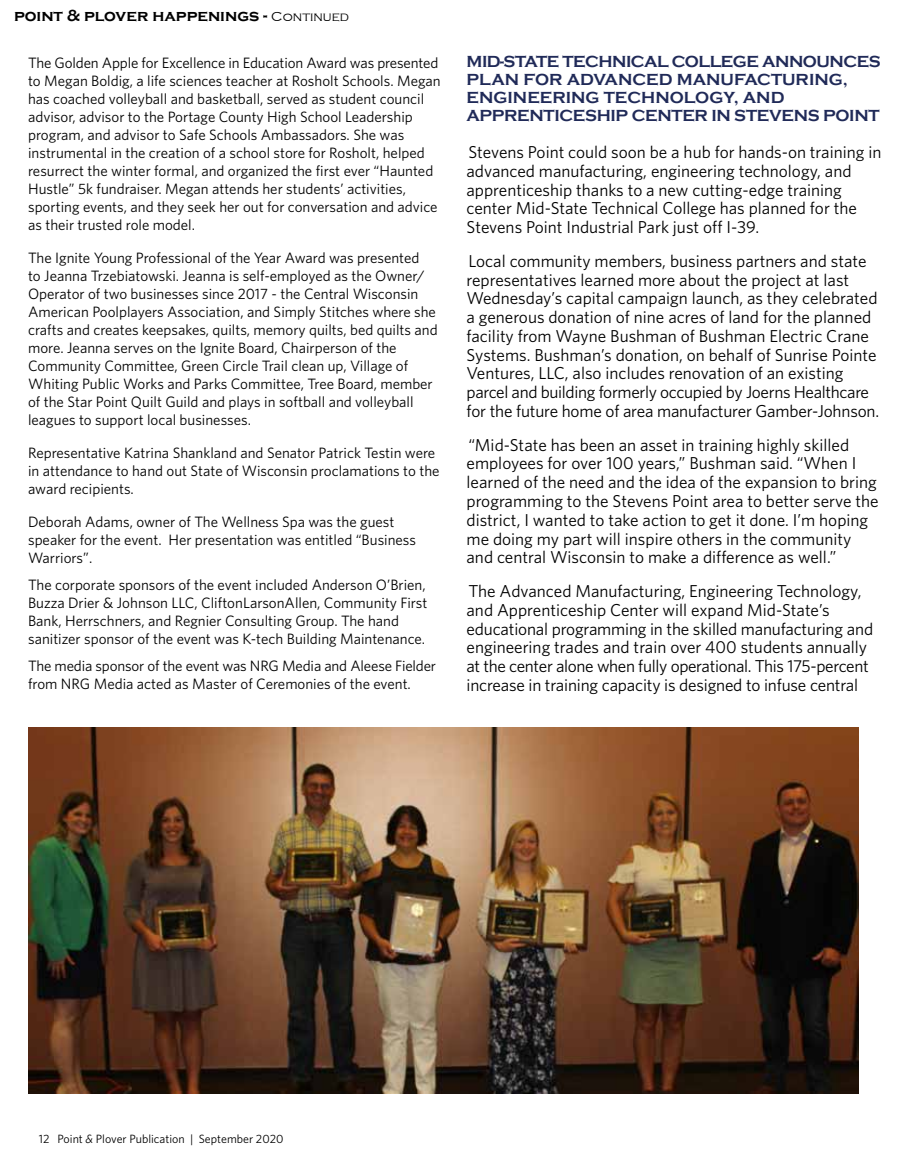
<style>
.page{position:relative;width:905px;height:1175px;background:#fff}
.page>*{position:absolute;margin:0;border:0;box-sizing:border-box;transform-origin:0 0}
.t1{font:17.25px/18.8px "Whitney";color:#000}
.t2{font:700 16.5px/18px "Copperplate Gothic";letter-spacing:-.02em;color:#202a58}
.t3{font:700 16.5px "Copperplate Gothic";color:#000}
.t4{font:15px/18px "Whitney";color:#000}
.t5{font:12px "Whitney";color:#000}
.s1{font-family:"Copperplate";font-weight:400;font-size:13.5px}
.s2{font-style:italic}
</style>
<div class="page">
<img style="left:28px;top:728px;width:830px;height:365px">
<p class="t3" style="left:14px;top:7px;width:336px">point &amp; plover happenings - <span class="s1">Continued</span></p>
<p class="t4" style="left:28px;top:53px;width:414px">The Golden Apple for Excellence in Education Award was presented to Megan Boldig, a life sciences teacher at Rosholt Schools. Megan has coached volleyball and basketball, served as student council advisor, advisor to the Portage County High School Leadership program, and advisor to Safe Schools Ambassadors. She was instrumental in the creation of a school store for Rosholt, helped resurrect the winter formal, and organized the first ever “Haunted Hustle” 5k fundraiser. Megan attends her students’ activities, sporting events, and they seek her out for conversation and advice as their trusted role model.</p>
<p class="t4" style="left:28px;top:248px;width:411px">The Ignite Young Professional of the Year Award was presented<br>to Jeanna Trzebiatowski. Jeanna is self-employed as the Owner/ Operator of two businesses since 2017 - the Central Wisconsin American Poolplayers Association, and Simply Stitches where she crafts and creates keepsakes, quilts, memory quilts, bed quilts and more. Jeanna serves on the Ignite Board, Chairperson of the Community Committee, Green Circle Trail clean up, Village of Whiting Public Works and Parks Committee, Tree Board, member of the Star Point Quilt Guild and plays in softball and volleyball leagues to support local businesses.</p>
<p class="t4" style="left:28px;top:443px;width:413px">Representative Katrina Shankland and Senator Patrick Testin were in attendance to hand out State of Wisconsin proclamations to the award recipients.</p>
<p class="t4" style="left:28px;top:512px;width:389px">Deborah Adams, owner of The Wellness Spa was the guest speaker for the event. Her presentation was entitled “Business<br>Warriors”.</p>
<p class="t4" style="left:28px;top:575px;width:401px">The corporate sponsors of the event included Anderson O’Brien, Buzza Drier &amp; Johnson LLC, CliftonLarsonAllen, Community First Bank, Herrschners, and Regnier Consulting Group. The hand sanitizer sponsor of the event was K-tech Building Maintenance.</p>
<p class="t4" style="left:28px;top:656px;width:409px">The media sponsor of the event was NRG Media and Aleese Fielder from NRG Media acted as Master of Ceremonies of the event.</p>
<p class="t2" style="left:466px;top:52px;width:415px">MID-STATE TECHNICAL COLLEGE ANNOUNCES PLAN FOR ADVANCED MANUFACTURING, ENGINEERING TECHNOLOGY, AND APPRENTICESHIP CENTER IN STEVENS POINT</p>
<p class="t1" style="left:466px;top:142px;width:416px">Stevens Point could soon be a hub for hands-on training in advanced manufacturing, engineering technology, and apprenticeship thanks to a new cutting-edge training center Mid-State Technical College has planned for the Stevens Point Industrial Park just off I-39.</p>
<p class="t1" style="left:466px;top:251px;width:414px">Local community members, business partners and state representatives learned more about the project at last Wednesday’s capital campaign launch, as they celebrated a generous donation of nine acres of land for the planned facility from Wayne Bushman of Bushman Electric Crane Systems. Bushman’s donation, on behalf of Sunrise Pointe Ventures, LLC, also includes renovation of an existing parcel and building formerly occupied by Joerns Healthcare for the future home of area manufacturer Gamber-Johnson.</p>
<p class="t1" style="left:466px;top:435px;width:413px">“Mid-State has been an asset in training highly skilled employees for over 100 years,” Bushman said. “When I learned of the need and the idea of the expansion to bring programming to the Stevens Point area to better serve the district, I wanted to take action to get it done. I’m hoping me doing my part will inspire others in the community and central Wisconsin to make a difference as well.”</p>
<p class="t1" style="left:466px;top:581px;width:408px">The Advanced Manufacturing, Engineering Technology, and Apprenticeship Center will expand Mid-State’s educational programming in the skilled manufacturing and engineering trades and train over 400 students annually at the center alone when fully operational. This 175-percent increase in training capacity is designed to infuse central</p>
<p class="t5" style="left:39px;top:1131px;width:246px">12 Point <span class="s2">&amp;</span> Plover Publication | September 2020</p>
</div>
